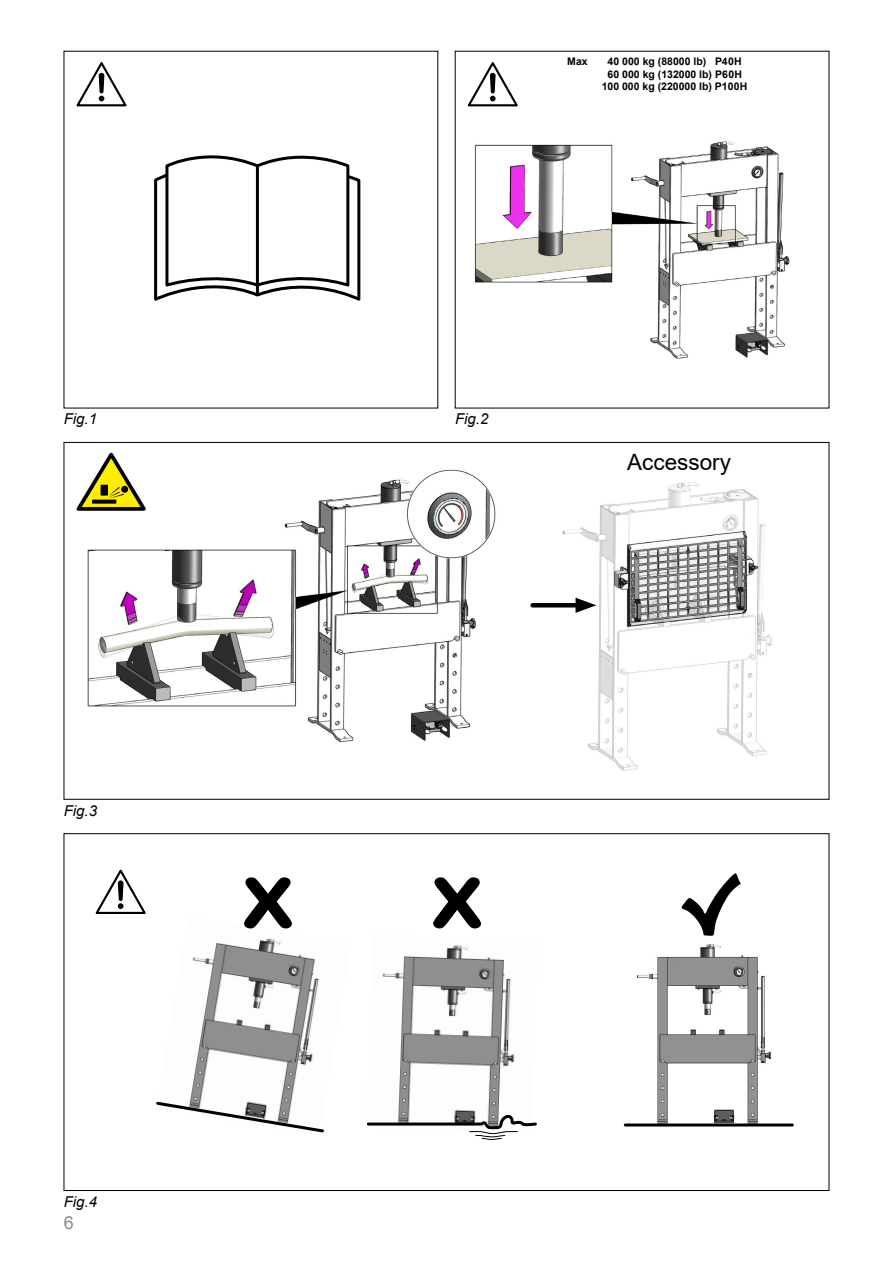
<style>
.page{position:relative;width:893px;height:1263px;background:#fff}
.page>*{position:absolute;margin:0;border:0;box-sizing:border-box;transform-origin:0 0}
.t1{font:22.5px "Arial";color:#000}
.t2{font:18px "Arial";color:#8a8989}
.t3{font:italic 15px "Arial";color:#000}
.t4{font:700 10.5px/12.6px "Arial";color:#000;text-align:center}
</style>
<div class="page">
<svg style="left:154px;top:155px;width:207px;height:146px"></svg>
<hr style="left:256px;top:166px;width:3px;height:129px;background:#000">
<svg style="left:76px;top:62px;width:51px;height:45px"></svg>
<img style="left:87px;top:469px;width:409px;height:274px">
<img style="left:558px;top:482px;width:215px;height:289px">
<hr style="left:533px;top:603px;width:51px;height:4px;background:#000">
<svg style="left:576px;top:598px;width:20px;height:15px"></svg>
<svg style="left:76px;top:452px;width:75px;height:61px"></svg>
<div style="left:121px;top:486px;width:7px;height:7px;background:#000;border-radius:50%"></div>
<svg style="left:95px;top:869px;width:51px;height:45px"></svg>
<img style="left:190px;top:928px;width:129px;height:172px">
<img style="left:382px;top:945px;width:133px;height:168px">
<img style="left:625px;top:944px;width:165px;height:183px">
<svg style="left:682px;top:873px;width:59px;height:63px"></svg>
<svg style="left:244px;top:877px;width:48px;height:51px"></svg>
<svg style="left:433px;top:877px;width:48px;height:51px"></svg>
<svg style="left:156px;top:1100px;width:168px;height:33px"></svg>
<hr style="left:625px;top:1123px;width:167px;height:3px;background:#000">
<svg style="left:366px;top:1113px;width:171px;height:27px"></svg>
<svg style="left:467px;top:62px;width:51px;height:45px"></svg>
<img style="left:474px;top:141px;width:316px;height:218px">
<h3 class="t3" style="left:64px;top:409px;width:35px">Fig.1</h3>
<h3 class="t3" style="left:64px;top:800px;width:35px">Fig.3</h3>
<h3 class="t3" style="left:64px;top:1192px;width:35px">Fig.4</h3>
<h2 class="t2" style="left:64px;top:1210px;width:12px">6</h2>
<p class="t4" style="left:567px;top:55px;width:22px">Max</p>
<p class="t4" style="left:602px;top:55px;width:147px">40 000 kg (88000 lb) P40H<br>60 000 kg (132000 lb) P60H<br>100 000 kg (220000 lb) P100H</p>
<h3 class="t3" style="left:455px;top:409px;width:35px">Fig.2</h3>
<h1 class="t1" style="left:627px;top:447px;width:105px">Accessory</h1>
</div>
